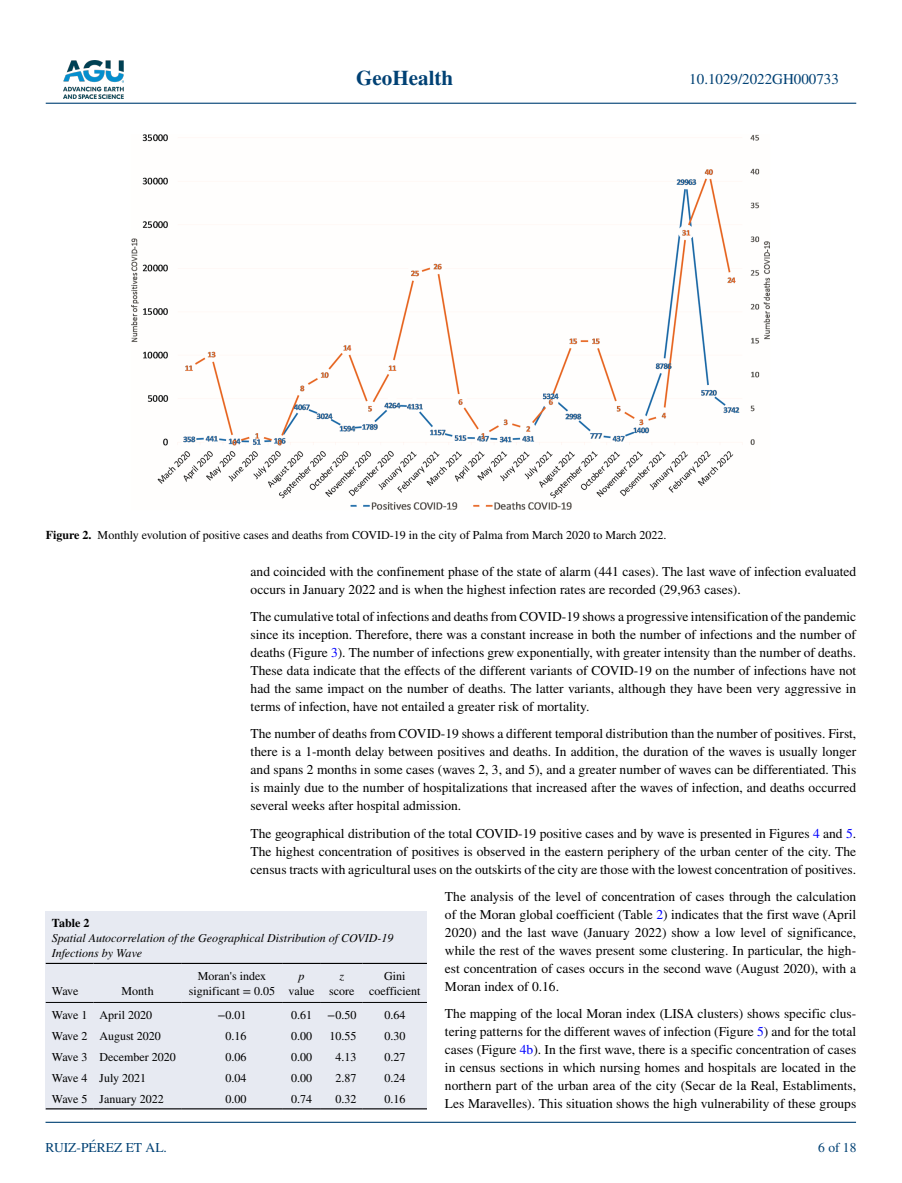
<style>
.page{position:relative;width:902px;height:1183px;background:#fff}
.page>*{position:absolute;margin:0;border:0;box-sizing:border-box;transform-origin:0 0}
.t1{font:700 21px "STIX";color:#004174}
.t2{font:15px "STIX";color:#004174}
.t3{font:13.5px/18px "STIX";color:#000;text-align:justify}
.t4{font:13.5px "STIX";color:#004174}
.t5{font:12px/15px "STIX";color:#000;text-align:center}
.t6{font:italic 12px/15px "STIX";color:#000}
.t7{font:700 12px "STIX";color:#000}
.s1{font-weight:700}
.s2{color:#00f}
</style>
<div class="page">
<img style="left:63px;top:60px;width:60px;height:39px">
<hr style="left:46px;top:103px;width:810px;height:1px;background:#004174">
<hr style="left:45px;top:1121px;width:810px;height:1px;background:#004174">
<div style="left:46px;top:911px;width:381px;height:51px;background:#e7eaf2"></div>
<div style="left:46px;top:962px;width:381px;height:147px;background:#e7eaf2"></div>
<hr style="left:46px;top:962px;width:47px;height:1px;background:#000">
<hr style="left:46px;top:1001px;width:47px;height:1px;background:#000">
<hr style="left:93px;top:962px;width:89px;height:1px;background:#000">
<hr style="left:93px;top:1001px;width:89px;height:1px;background:#000">
<hr style="left:182px;top:962px;width:100px;height:1px;background:#000">
<hr style="left:182px;top:1001px;width:100px;height:1px;background:#000">
<hr style="left:282px;top:962px;width:39px;height:1px;background:#000">
<hr style="left:282px;top:1001px;width:39px;height:1px;background:#000">
<hr style="left:321px;top:962px;width:41px;height:1px;background:#000">
<hr style="left:321px;top:1001px;width:41px;height:1px;background:#000">
<hr style="left:362px;top:962px;width:65px;height:1px;background:#000">
<hr style="left:362px;top:1001px;width:65px;height:1px;background:#000">
<hr style="left:46px;top:1107px;width:47px;height:2px;background:#000">
<hr style="left:93px;top:1107px;width:89px;height:2px;background:#000">
<hr style="left:182px;top:1107px;width:100px;height:2px;background:#000">
<hr style="left:282px;top:1107px;width:39px;height:2px;background:#000">
<hr style="left:321px;top:1107px;width:41px;height:2px;background:#000">
<hr style="left:362px;top:1107px;width:65px;height:2px;background:#000">
<img style="left:131px;top:134px;width:639px;height:376px">
<h1 class="t1" style="left:356px;top:66px;width:98px">GeoHealth</h1>
<p class="t2" style="left:689px;top:69px;width:151px">10.1029/2022GH000733</p>
<p class="t5" style="left:46px;top:528px;width:622px"><span class="s1">Figure 2.</span> Monthly evolution of positive cases and deaths from COVID-19 in the city of Palma from March 2020 to March 2022.</p>
<p class="t3" style="left:250px;top:563px;width:607px">and coincided with the confinement phase of the state of alarm (441 cases). The last wave of infection evaluated occurs in January 2022 and is when the highest infection rates are recorded (29,963 cases).</p>
<p class="t3" style="left:250px;top:608px;width:607px">The cumulative total of infections and deaths from COVID-19 shows a progressive intensification of the pandemic since its inception. Therefore, there was a constant increase in both the number of infections and the number of deaths (Figure <span class="s2">3</span>). The number of infections grew exponentially, with greater intensity than the number of deaths.<br>These data indicate that the effects of the different variants of COVID-19 on the number of infections have not had the same impact on the number of deaths. The latter variants, although they have been very aggressive in terms of infection, have not entailed a greater risk of mortality.</p>
<p class="t3" style="left:250px;top:725px;width:607px">The number of deaths from COVID-19 shows a different temporal distribution than the number of positives. First, there is a 1-month delay between positives and deaths. In addition, the duration of the waves is usually longer and spans 2 months in some cases (waves 2, 3, and 5), and a greater number of waves can be differentiated. This is mainly due to the number of hospitalizations that increased after the waves of infection, and deaths occurred several weeks after hospital admission.</p>
<p class="t3" style="left:250px;top:824px;width:607px">The geographical distribution of the total COVID-19 positive cases and by wave is presented in Figures <span class="s2">4</span> and <span class="s2">5</span>.<br>The highest concentration of positives is observed in the eastern periphery of the urban center of the city. The census tracts with agricultural uses on the outskirts of the city are those with the lowest concentration of positives.</p>
<p class="t3" style="left:445px;top:887px;width:413px">The analysis of the level of concentration of cases through the calculation of the Moran global coefficient (Table <span class="s2">2</span>) indicates that the first wave (April 2020) and the last wave (January 2022) show a low level of significance, while the rest of the waves present some clustering. In particular, the high&shy;est concentration of cases occurs in the second wave (August 2020), with a Moran index of 0.16.</p>
<p class="t3" style="left:445px;top:1004px;width:413px">The mapping of the local Moran index (LISA clusters) shows specific clus&shy;tering patterns for the different waves of infection (Figure <span class="s2">5</span>) and for the total cases (Figure <span class="s2">4b</span>). In the first wave, there is a specific concentration of cases in census sections in which nursing homes and hospitals are located in the northern part of the urban area of the city (Secar de la Real, Establiments, Les Maravelles). This situation shows the high vulnerability of these groups</p>
<p class="t7" style="left:52px;top:915px;width:39px">Table 2</p>
<p class="t6" style="left:52px;top:929px;width:343px">Spatial Autocorrelation of the Geographical Distribution of COVID-19<br>Infections by Wave</p>
<p class="t5" style="left:52px;top:983px;width:28px">Wave</p>
<p class="t5" style="left:122px;top:983px;width:34px">Month</p>
<p class="t5" style="left:189px;top:968px;width:88px">Moran's index significant = 0.05</p>
<p class="t6" style="left:298px;top:967px;width:8px">p</p>
<p class="t5" style="left:369px;top:968px;width:53px">Gini coefficient</p>
<p class="t6" style="left:339px;top:967px;width:6px">z</p>
<p class="t5" style="left:329px;top:983px;width:27px">score</p>
<p class="t5" style="left:288px;top:983px;width:27px">value</p>
<p class="t5" style="left:52px;top:1007px;width:102px">Wave 1 April 2020</p>
<p class="t5" style="left:217px;top:1007px;width:31px">−0.01</p>
<p class="t5" style="left:291px;top:1007px;width:22px">0.61</p>
<p class="t5" style="left:327px;top:1007px;width:31px">−0.50</p>
<p class="t5" style="left:384px;top:1007px;width:22px">0.64</p>
<p class="t5" style="left:52px;top:1028px;width:111px">Wave 2 August 2020</p>
<p class="t5" style="left:225px;top:1028px;width:22px">0.16</p>
<p class="t5" style="left:291px;top:1028px;width:22px">0.00</p>
<p class="t5" style="left:329px;top:1028px;width:28px">10.55</p>
<p class="t5" style="left:384px;top:1028px;width:22px">0.30</p>
<p class="t5" style="left:52px;top:1049px;width:125px">Wave 3 December 2020</p>
<p class="t5" style="left:225px;top:1049px;width:22px">0.06</p>
<p class="t5" style="left:291px;top:1049px;width:22px">0.00</p>
<p class="t5" style="left:335px;top:1049px;width:22px">4.13</p>
<p class="t5" style="left:384px;top:1049px;width:22px">0.27</p>
<p class="t5" style="left:52px;top:1070px;width:96px">Wave 4 July 2021</p>
<p class="t5" style="left:225px;top:1070px;width:22px">0.04</p>
<p class="t5" style="left:291px;top:1070px;width:22px">0.00</p>
<p class="t5" style="left:335px;top:1070px;width:22px">2.87</p>
<p class="t5" style="left:384px;top:1070px;width:22px">0.24</p>
<p class="t5" style="left:52px;top:1091px;width:114px">Wave 5 January 2022</p>
<p class="t5" style="left:225px;top:1091px;width:22px">0.00</p>
<p class="t5" style="left:291px;top:1091px;width:22px">0.74</p>
<p class="t5" style="left:335px;top:1091px;width:22px">0.32</p>
<p class="t5" style="left:384px;top:1091px;width:22px">0.16</p>
<p class="t4" style="left:45px;top:1138px;width:123px">RUIZ-PÉREZ ET AL.</p>
<p class="t4" style="left:818px;top:1138px;width:40px">6 of 18</p>
</div>
